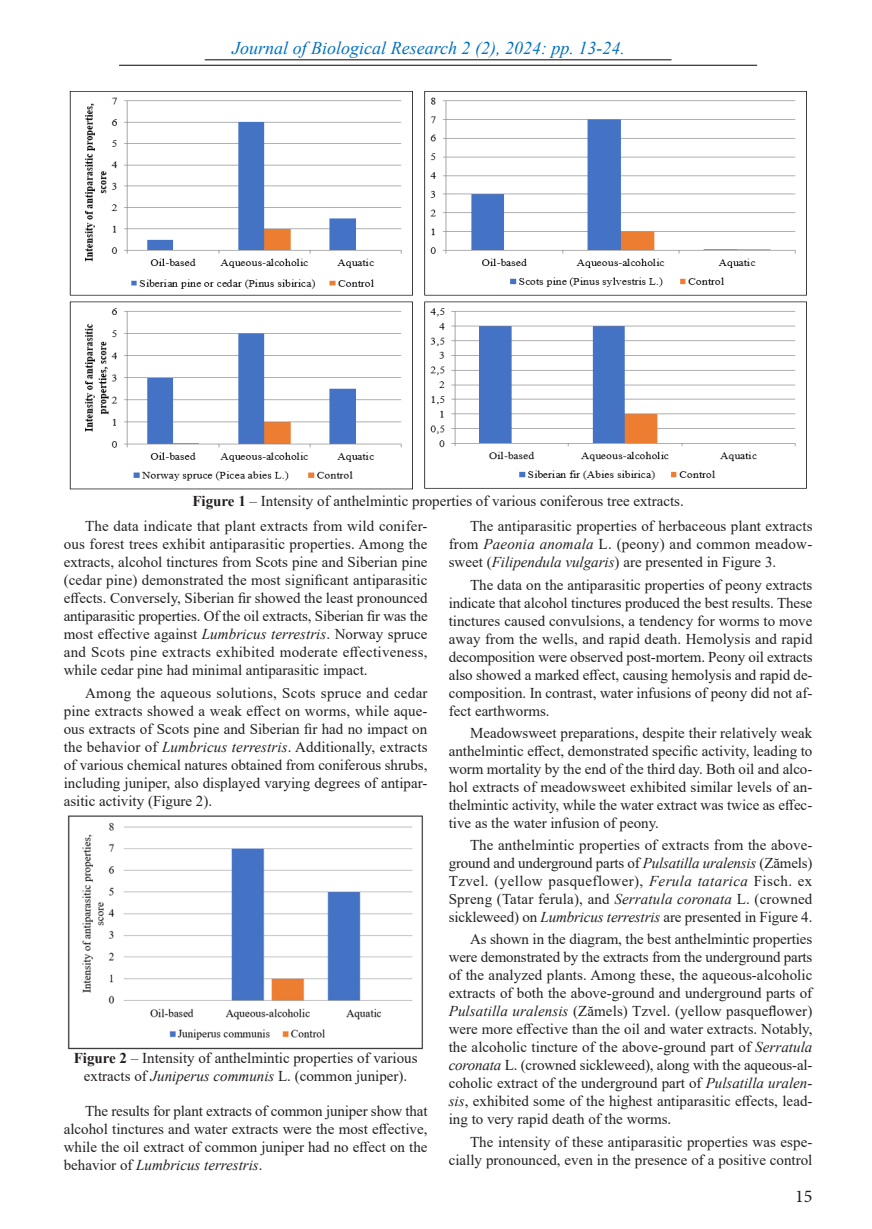
<style>
.page{position:relative;width:872px;height:1229px;background:#fff}
.page>*{position:absolute;margin:0;border:0;box-sizing:border-box;transform-origin:0 0}
.t1{font:italic 18px "Times New Roman";color:#0070c0}
.t2{font:18px "Minion Pro";color:#231f20}
.Английский_Общий{font:15px/18px "Times New Roman";color:#231f20;text-align:justify}
.Подпись_рисунков{font:15px/18px "Times New Roman";color:#231f20;text-align:center}
.s1{font-weight:700}
.s2{font-style:italic}
</style>
<div class="page">
<hr style="left:205px;top:59px;width:466px;height:1px;background:#231f20">
<hr style="left:119px;top:65px;width:638px;height:1px;background:#231f20">
<img style="left:69px;top:91px;width:738px;height:399px">
<img style="left:67px;top:815px;width:356px;height:235px">
<p class="t1" style="left:232px;top:35px;width:394px">Journal of Biological Research 2 (2), 2024: pp. 13-24.</p>
<p class="Подпись_рисунков" style="left:192px;top:491px;width:493px"><span class="s1">Figure 1</span> – Intensity of anthelmintic properties of various coniferous tree extracts.</p>
<p class="Английский_Общий" style="left:64px;top:517px;width:365px;text-indent:21px">The data indicate that plant extracts from wild conifer&shy;ous forest trees exhibit antiparasitic properties. Among the extracts, alcohol tinctures from Scots pine and Siberian pine (cedar pine) demonstrated the most significant antiparasitic effects. Conversely, Siberian fir showed the least pronounced antiparasitic properties. Of the oil extracts, Siberian fir was the most effective against <span class="s2">Lumbricus terrestris</span>. Norway spruce and Scots pine extracts exhibited moderate effectiveness, while cedar pine had minimal antiparasitic impact.</p>
<p class="Английский_Общий" style="left:64px;top:683px;width:365px;text-indent:21px">Among the aqueous solutions, Scots spruce and cedar pine extracts showed a weak effect on worms, while aque&shy;ous extracts of Scots pine and Siberian fir had no impact on the behavior of <span class="s2">Lumbricus terrestris</span>. Additionally, extracts of various chemical natures obtained from coniferous shrubs, including juniper, also displayed varying degrees of antipar&shy;asitic activity (Figure 2).</p>
<p class="Подпись_рисунков" style="left:74px;top:1049px;width:345px"><span class="s1">Figure 2</span> – Intensity of anthelmintic properties of various extracts of <span class="s2">Juniperus communis</span> L. (common juniper).</p>
<p class="Английский_Общий" style="left:64px;top:1101px;width:365px;text-indent:21px">The results for plant extracts of common juniper show that alcohol tinctures and water extracts were the most effective, while the oil extract of common juniper had no effect on the behavior of <span class="s2">Lumbricus terrestris</span>.</p>
<p class="Английский_Общий" style="left:449px;top:517px;width:365px;text-indent:21px">The antiparasitic properties of herbaceous plant extracts from <span class="s2">Paeonia anomala</span> L. (peony) and common meadow&shy;sweet (<span class="s2">Filipendula vulgaris</span>) are presented in Figure 3.</p>
<p class="Английский_Общий" style="left:449px;top:575px;width:365px;text-indent:21px">The data on the antiparasitic properties of peony extracts indicate that alcohol tinctures produced the best results. These tinctures caused convulsions, a tendency for worms to move away from the wells, and rapid death. Hemolysis and rapid decomposition were observed post-mortem. Peony oil extracts also showed a marked effect, causing hemolysis and rapid de&shy;composition. In contrast, water infusions of peony did not af&shy;fect earthworms.</p>
<p class="Английский_Общий" style="left:449px;top:723px;width:365px;text-indent:21px">Meadowsweet preparations, despite their relatively weak anthelmintic effect, demonstrated specific activity, leading to worm mortality by the end of the third day. Both oil and alco&shy;hol extracts of meadowsweet exhibited similar levels of an&shy;thelmintic activity, while the water extract was twice as effec&shy;tive as the water infusion of peony.</p>
<p class="Английский_Общий" style="left:449px;top:836px;width:365px;text-indent:21px">The anthelmintic properties of extracts from the above&shy;ground and underground parts of <span class="s2">Pulsatilla uralensis</span> (Zămels)<br>Tzvel. (yellow pasqueflower), <span class="s2">Ferula tatarica</span> Fisch. ex Spreng (Tatar ferula), and <span class="s2">Serratula coronata</span> L. (crowned sickleweed) on <span class="s2">Lumbricus terrestris</span> are presented in Figure 4.</p>
<p class="Английский_Общий" style="left:449px;top:930px;width:365px;text-indent:21px">As shown in the diagram, the best anthelmintic properties were demonstrated by the extracts from the underground parts of the analyzed plants. Among these, the aqueous-alcoholic extracts of both the above-ground and underground parts of <span class="s2">Pulsatilla uralensis</span> (Zămels) Tzvel. (yellow pasqueflower) were more effective than the oil and water extracts. Notably, the alcoholic tincture of the above-ground part of <span class="s2">Serratula coronata</span> L. (crowned sickleweed), along with the aqueous-al&shy;coholic extract of the underground part of <span class="s2">Pulsatilla uralen&shy;sis</span>, exhibited some of the highest antiparasitic effects, lead&shy;ing to very rapid death of the worms.</p>
<p class="Английский_Общий" style="left:449px;top:1132px;width:365px;text-align:right">The intensity of these antiparasitic properties was espe&shy;cially pronounced, even in the presence of a positive control</p>
<p class="t2" style="left:795px;top:1184px;width:19px">15</p>
</div>
